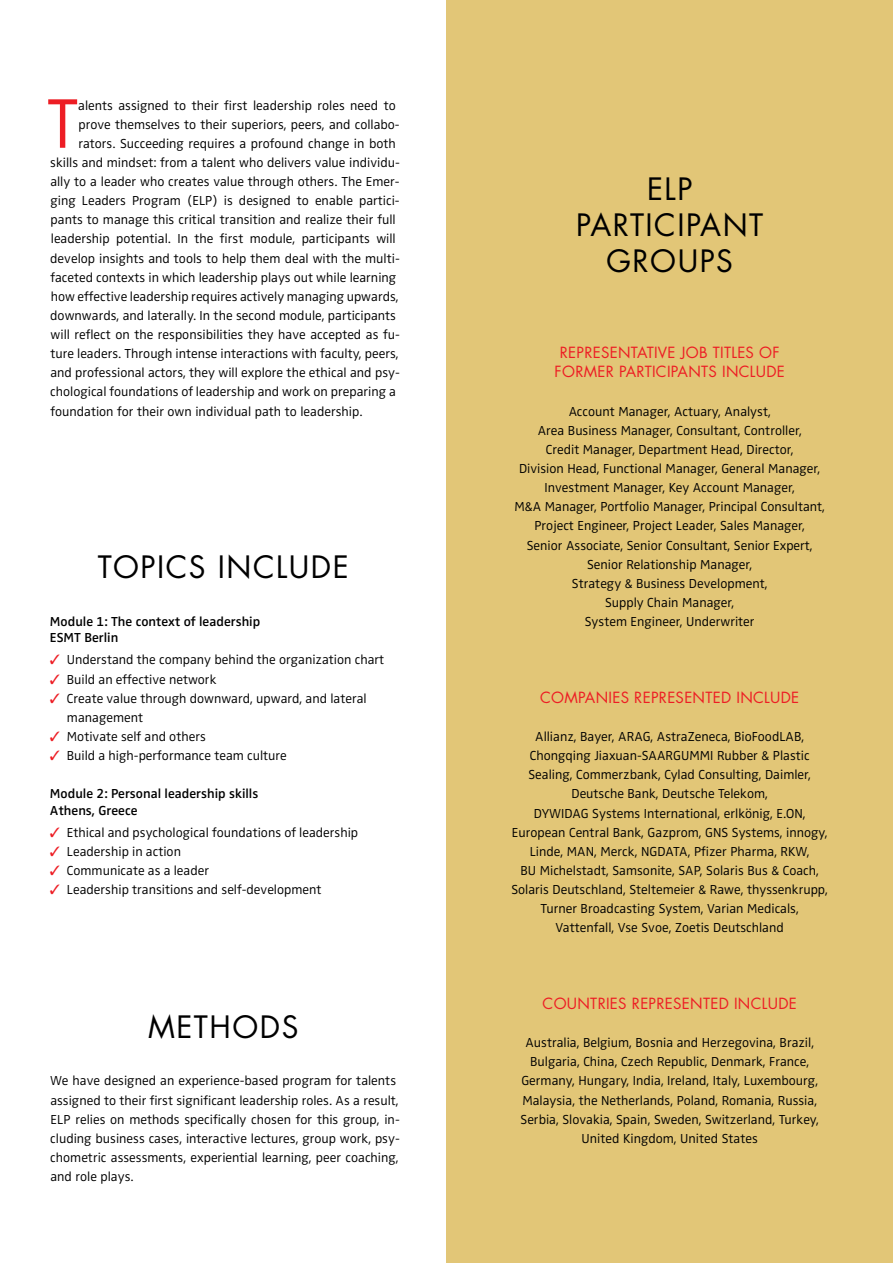
<style>
.page{position:relative;width:893px;height:1263px;background:#fff}
.page>*{position:absolute;margin:0;border:0;box-sizing:border-box;transform-origin:0 0}
.t1{font:64.2px "Futura Std";color:#ed1d24}
.t2{font:30px/36px "Futura Std";letter-spacing:.05em;color:#000;text-align:center}
.t3{font:15px/19.2px "Futura Std";letter-spacing:.02em;color:#ed1d24;text-align:center}
.t4{font:300 13.5px/19.2px "Zwo OT";color:#000;text-align:center}
.t5{font:600 13.5px/16.2px "Zwo OT";color:#000}
.s1{color:#ed1d24}
</style>
<div class="page">
<div style="left:446px;top:0;width:447px;height:1263px;background:#e2c677"></div>
<h1 class="t1" style="left:48px;top:83px;width:32px">T</h1>
<p class="t4" style="left:78px;top:96px;width:319px">alents assigned to their first leadership roles need to</p>
<p class="t4" style="left:78px;top:115px;width:323px">prove themselves to their superiors, peers, and collabo-</p>
<p class="t4" style="left:78px;top:134px;width:319px">rators. Succeeding requires a profound change in both</p>
<p class="t4" style="left:50px;top:153px;width:351px">skills and mindset: from a talent who delivers value individu-</p>
<p class="t4" style="left:50px;top:172px;width:351px">ally to a leader who creates value through others. The Emer-</p>
<p class="t4" style="left:50px;top:191px;width:351px">ging Leaders Program (ELP) is designed to enable partici-</p>
<p class="t4" style="left:51px;top:210px;width:347px">pants to manage this critical transition and realize their full</p>
<p class="t4" style="left:51px;top:230px;width:346px">leadership potential. In the first module, participants will</p>
<p class="t4" style="left:50px;top:249px;width:351px">develop insights and tools to help them deal with the multi-</p>
<p class="t4" style="left:50px;top:268px;width:347px">faceted contexts in which leadership plays out while learning</p>
<p class="t4" style="left:51px;top:287px;width:349px">how effective leadership requires actively managing upwards,</p>
<p class="t4" style="left:50px;top:306px;width:347px">downwards, and laterally. In the second module, participants</p>
<p class="t4" style="left:51px;top:325px;width:351px">will reflect on the responsibilities they have accepted as fu-</p>
<p class="t4" style="left:50px;top:344px;width:350px">ture leaders. Through intense interactions with faculty, peers,</p>
<p class="t4" style="left:50px;top:364px;width:351px">and professional actors, they will explore the ethical and psy-</p>
<p class="t4" style="left:50px;top:383px;width:347px">chological foundations of leadership and work on preparing a</p>
<p class="t4" style="left:50px;top:402px;width:313px">foundation for their own individual path to leadership.</p>
<h2 class="t2" style="left:98px;top:550px;width:253px">TOPICS INCLUDE</h2>
<p class="t5" style="left:50px;top:614px;width:212px">Module 1: The context of leadership<br>ESMT Berlin</p>
<p class="t4" style="left:50px;top:651px;width:336px"><span class="s1">✓</span> Understand the company behind the organization chart</p>
<p class="t4" style="left:50px;top:670px;width:168px"><span class="s1">✓</span> Build an effective network</p>
<p class="t4" style="left:67px;top:689px;width:301px;text-align:left;text-indent:-17px"><span class="s1">✓</span> Create value through downward, upward, and lateral management</p>
<p class="t4" style="left:50px;top:727px;width:157px"><span class="s1">✓</span> Motivate self and others</p>
<p class="t4" style="left:50px;top:746px;width:238px"><span class="s1">✓</span> Build a high-performance team culture</p>
<p class="t5" style="left:50px;top:786px;width:210px">Module 2: Personal leadership skills<br>Athens, Greece</p>
<p class="t4" style="left:50px;top:823px;width:310px"><span class="s1">✓</span> Ethical and psychological foundations of leadership</p>
<p class="t4" style="left:50px;top:842px;width:133px"><span class="s1">✓</span> Leadership in action</p>
<p class="t4" style="left:50px;top:861px;width:161px"><span class="s1">✓</span> Communicate as a leader</p>
<p class="t4" style="left:50px;top:880px;width:273px"><span class="s1">✓</span> Leadership transitions and self-development</p>
<h2 class="t2" style="left:148px;top:1009px;width:152px">METHODS</h2>
<p class="t4" style="left:50px;top:1072px;width:351px;text-align:left">We have designed an experience-based program for talents assigned to their first significant leadership roles. As a result, ELP relies on methods specifically chosen for this group, in&shy;cluding business cases, interactive lectures, group work, psy&shy;chometric assessments, experiential learning, peer coaching, and role plays.</p>
<h2 class="t2" style="left:576px;top:171px;width:189px">ELP<br>PARTICIPANT<br>GROUPS</h2>
<p class="t3" style="left:555px;top:343px;width:232px">REPRESENTATIVE JOB TITLES OF<br>FORMER PARTICIPANTS INCLUDE</p>
<p class="t4" style="left:514px;top:402px;width:312px">Account Manager, Actuary, Analyst,<br>Area Business Manager, Consultant, Controller,<br>Credit Manager, Department Head, Director,<br>Division Head, Functional Manager, General Manager, Investment Manager, Key Account Manager,<br>M&amp;A Manager, Portfolio Manager, Principal Consultant, Project Engineer, Project Leader, Sales Manager,<br>Senior Associate, Senior Consultant, Senior Expert, Senior Relationship Manager,<br>Strategy &amp; Business Development,<br>Supply Chain Manager,<br>System Engineer, Underwriter</p>
<p class="t3" style="left:540px;top:688px;width:260px">COMPANIES REPRESENTED INCLUDE</p>
<p class="t4" style="left:511px;top:727px;width:318px">Allianz, Bayer, ARAG, AstraZeneca, BioFoodLAB, Chongqing Jiaxuan-SAARGUMMI Rubber &amp; Plastic Sealing, Commerzbank, Cylad Consulting, Daimler, Deutsche Bank, Deutsche Telekom,<br>DYWIDAG Systems International, erlkönig, E.ON, European Central Bank, Gazprom, GNS Systems, innogy, Linde, MAN, Merck, NGDATA, Pfizer Pharma, RKW,<br>BU Michelstadt, Samsonite, SAP, Solaris Bus &amp; Coach, Solaris Deutschland, Steltemeier &amp; Rawe, thyssenkrupp, Turner Broadcasting System, Varian Medicals, Vattenfall, Vse Svoe, Zoetis Deutschland</p>
<p class="t3" style="left:543px;top:994px;width:256px">COUNTRIES REPRESENTED INCLUDE</p>
<p class="t4" style="left:520px;top:1033px;width:300px">Australia, Belgium, Bosnia and Herzegovina, Brazil, Bulgaria, China, Czech Republic, Denmark, France, Germany, Hungary, India, Ireland, Italy, Luxembourg, Malaysia, the Netherlands, Poland, Romania, Russia, Serbia, Slovakia, Spain, Sweden, Switzerland, Turkey, United Kingdom, United States</p>
</div>
